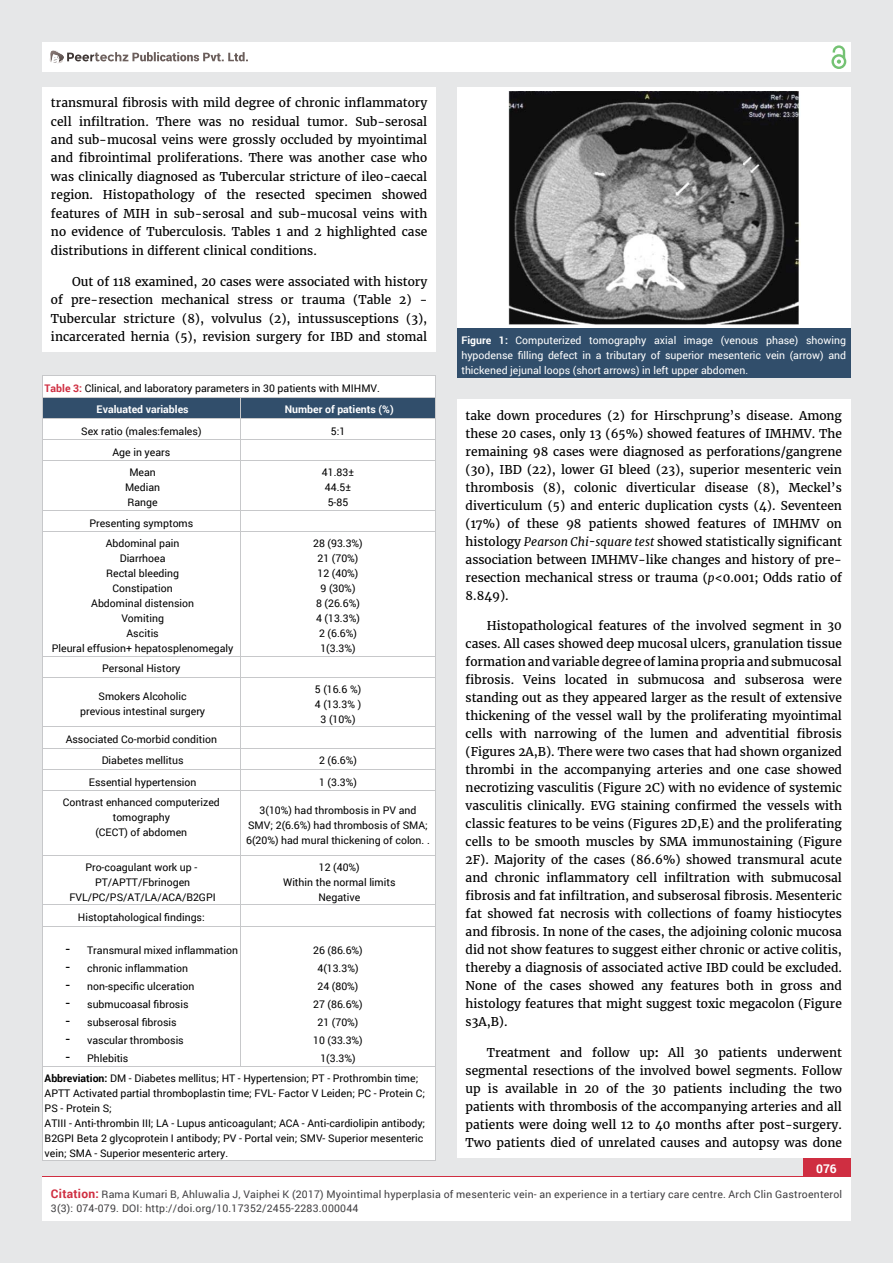
<style>
.page{position:relative;width:893px;height:1263px;background:#e6e7e8}
.page>*{position:absolute;margin:0;border:0;box-sizing:border-box;transform-origin:0 0}
.t1{font:12px/18px "Merriweather";color:#000;text-align:justify}
.t2{font:700 12px "Roboto";color:#fff}
.t3{font:10.5px/15px "Roboto";color:#000;text-align:center}
.t4{font:10.5px/13.5px "Roboto";letter-spacing:.02em;color:#414042}
.t5{font:10.5px/15px "Roboto";color:#fff;text-align:justify}
.t6{font:700 10.5px "Roboto";color:#fff}
.s1{font-weight:700;color:#cf2e41}
.s2{font-weight:700;color:#fff}
.s3{font-size:15px}
.s4{font-weight:700}
.s5{font-style:italic}
.s6{font-weight:700;font-size:12px;color:#cf2e41}
</style>
<div class="page">
<div style="left:42px;top:43px;width:808px;height:29px;background:#fff"></div>
<div style="left:831px;top:54px;width:15px;height:15px;border:2px solid #74c273;border-radius:50%"></div>
<svg style="left:831px;top:45px;width:15px;height:19px"></svg>
<div style="left:803px;top:1157px;width:47px;height:43px;background:#cf2e41"></div>
<svg style="left:49px;top:50px;width:199px;height:14px"></svg>
<div style="left:42px;top:1177px;width:809px;height:43px;background:#fff"></div>
<div style="left:42px;top:87px;width:394px;height:265px;background:#fff"></div>
<div style="left:457px;top:399px;width:393px;height:759px;background:#fff"></div>
<div style="left:43px;top:461px;width:393px;height:700px;background:#fff"></div>
<hr style="left:42px;top:418px;width:198px;height:1px;background:#c7c8ca">
<svg style="left:43px;top:376px;width:393px;height:85px;background:#cbd2d9"></svg>
<hr style="left:436px;top:461px;width:1px;height:49px;background:#c7c8ca">
<hr style="left:42px;top:532px;width:198px;height:1px;background:#c7c8ca">
<hr style="left:240px;top:532px;width:196px;height:1px;background:#c7c8ca">
<hr style="left:436px;top:532px;width:1px;height:124px;background:#c7c8ca">
<hr style="left:42px;top:677px;width:198px;height:1px;background:#c7c8ca">
<hr style="left:240px;top:677px;width:196px;height:1px;background:#c7c8ca">
<hr style="left:436px;top:678px;width:1px;height:49px;background:#c7c8ca">
<hr style="left:42px;top:748px;width:198px;height:1px;background:#c7c8ca">
<hr style="left:240px;top:748px;width:196px;height:1px;background:#c7c8ca">
<hr style="left:436px;top:791px;width:1px;height:64px;background:#c7c8ca">
<hr style="left:436px;top:855px;width:1px;height:50px;background:#c7c8ca">
<hr style="left:42px;top:905px;width:198px;height:1px;background:#c7c8ca">
<hr style="left:240px;top:905px;width:196px;height:1px;background:#c7c8ca">
<hr style="left:42px;top:926px;width:198px;height:1px;background:#c7c8ca">
<hr style="left:240px;top:926px;width:196px;height:1px;background:#c7c8ca">
<hr style="left:436px;top:926px;width:1px;height:140px;background:#c7c8ca">
<hr style="left:42px;top:1066px;width:198px;height:1px;background:#c7c8ca">
<hr style="left:240px;top:1066px;width:196px;height:1px;background:#c7c8ca">
<hr style="left:436px;top:1066px;width:1px;height:95px;background:#c7c8ca">
<hr style="left:42px;top:1161px;width:394px;height:1px;background:#c7c8ca">
<div style="left:457px;top:87px;width:393px;height:241px;background:#fff"></div>
<div style="left:457px;top:328px;width:393px;height:50px;background:#314e6b"></div>
<img style="left:508px;top:91px;width:292px;height:233px">
<p class="t1" style="left:51px;top:94px;width:378px;line-height:18.5px">transmural fibrosis with mild degree of chronic inflammatory cell infiltration. There was no residual tumor. Sub-serosal and sub-mucosal veins were grossly occluded by myointimal and fibrointimal proliferations. There was another case who was clinically diagnosed as Tubercular stricture of ileo-caecal region. Histopathology of the resected specimen showed features of MIH in sub-serosal and sub-mucosal veins with no evidence of Tuberculosis. Tables 1 and 2 highlighted case distributions in different clinical conditions.</p>
<p class="t1" style="left:51px;top:272px;width:378px;line-height:18.5px;text-indent:21px">Out of 118 examined, 20 cases were associated with history of pre-resection mechanical stress or trauma (Table 2) - Tubercular stricture (8), volvulus (2), intussusceptions (3), incarcerated hernia (5), revision surgery for IBD and stomal</p>
<p class="t3" style="left:97px;top:377px;width:285px;line-height:21.3px;text-align:left;text-indent:-52px"><span class="s1">Table 3:</span> Clinical, and laboratory parameters in 30 patients with MIHMV.<br><span class="s2">Evaluated variables</span></p>
<p class="t6" style="left:285px;top:402px;width:110px">Number of patients (%)</p>
<p class="t3" style="left:81px;top:423px;width:122px">Sex ratio (males:females)</p>
<p class="t3" style="left:331px;top:423px;width:16px">5:1</p>
<p class="t3" style="left:112px;top:442px;width:59px;line-height:20.4px">Age in years<br>Mean</p>
<p class="t3" style="left:125px;top:480px;width:37px;text-align:left">Median<br>Range</p>
<p class="t3" style="left:322px;top:465px;width:34px;text-align:left">41.83±<br>44.5±<br>5-85</p>
<p class="t3" style="left:89px;top:512px;width:105px;line-height:20.4px">Presenting symptoms<br>Abdominal pain</p>
<p class="t3" style="left:52px;top:550px;width:183px">Diarrhoea<br>Rectal bleeding<br>Constipation<br>Abdominal distension<br>Vomiting<br>Ascitis<br>Pleural effusion+ hepatosplenomegaly</p>
<p class="t3" style="left:313px;top:535px;width:51px">28 (93.3%)<br>21 (70%)<br>12 (40%)<br>9 (30%)<br>8 (26.6%)<br>4 (13.3%)<br>2 (6.6%)<br>1(3.3%)</p>
<p class="t3" style="left:102px;top:661px;width:80px">Personal History</p>
<p class="t3" style="left:80px;top:689px;width:127px">Smokers Alcoholic previous intestinal surgery</p>
<p class="t3" style="left:315px;top:681px;width:48px">5 (16.6 %)<br>4 (13.3% )<br>3 (10%)</p>
<p class="t3" style="left:66px;top:728px;width:153px;line-height:21.3px">Associated Co-morbid condition<br>Diabetes mellitus</p>
<p class="t3" style="left:319px;top:753px;width:39px">2 (6.6%)</p>
<p class="t3" style="left:89px;top:774px;width:109px">Essential hypertension</p>
<p class="t3" style="left:319px;top:774px;width:39px">1 (3.3%)</p>
<p class="t3" style="left:63px;top:794px;width:159px">Contrast enhanced computerized tomography<br>(CECT) of abdomen</p>
<p class="t3" style="left:246px;top:802px;width:185px">3(10%) had thrombosis in PV and<br>SMV; 2(6.6%) had thrombosis of SMA;<br>6(20%) had mural thickening of colon. .</p>
<p class="t3" style="left:69px;top:859px;width:148px">Pro-coagulant work up -<br>PT/APTT/Fbrinogen<br>FVL/PC/PS/AT/LA/ACA/B2GPI</p>
<p class="t3" style="left:283px;top:859px;width:114px">12 (40%)<br>Within the normal limits<br>Negative</p>
<p class="t3" style="left:78px;top:909px;width:128px">Histoptahological findings:</p>
<p class="t3" style="left:66px;top:943px;width:174px"><span class="s3">-</span> Transmural mixed inflammation</p>
<p class="t3" style="left:66px;top:961px;width:124px"><span class="s3">-</span> chronic inflammation</p>
<p class="t3" style="left:66px;top:979px;width:130px"><span class="s3">-</span> non-specific ulceration</p>
<p class="t3" style="left:66px;top:997px;width:124px"><span class="s3">-</span> submucoasal fibrosis</p>
<p class="t3" style="left:66px;top:1015px;width:112px"><span class="s3">-</span> subserosal fibrosis</p>
<p class="t3" style="left:66px;top:1033px;width:119px"><span class="s3">-</span> vascular thrombosis</p>
<p class="t3" style="left:66px;top:1051px;width:64px"><span class="s3">-</span> Phlebitis</p>
<p class="t3" style="left:313px;top:941px;width:51px;line-height:18px">26 (86.6%)<br>4(13.3%)<br>24 (80%)<br>27 (86.6%)<br>21 (70%)<br>10 (33.3%)<br>1(3.3%)</p>
<p class="t3" style="left:45px;top:1070px;width:382px;text-align:left"><span class="s4">Abbreviation:</span> DM - Diabetes mellitus; HT - Hypertension; PT - Prothrombin time; APTT Activated partial thromboplastin time; FVL- Factor V Leiden; PC - Protein C; PS - Protein S;<br>ATIII - Anti-thrombin III; LA - Lupus anticoagulant; ACA - Anti-cardiolipin antibody; B2GPI Beta 2 glycoprotein I antibody; PV - Portal vein; SMV- Superior mesenteric vein; SMA - Superior mesenteric artery.</p>
<p class="t5" style="left:461px;top:332px;width:386px"><span class="s4">Figure 1:</span> Computerized tomography axial image (venous phase) showing hypodense filling defect in a tributary of superior mesenteric vein (arrow) and thickened jejunal loops (short arrows) in left upper abdomen.</p>
<p class="t1" style="left:466px;top:406px;width:378px">take down procedures (2) for Hirschprung’s disease. Among these 20 cases, only 13 (65%) showed features of IMHMV. The remaining 98 cases were diagnosed as perforations/gangrene (30), IBD (22), lower GI bleed (23), superior mesenteric vein thrombosis (8), colonic diverticular disease (8), Meckel’s diverticulum (5) and enteric duplication cysts (4). Seventeen (17%) of these 98 patients showed features of IMHMV on histology <span class="s5">Pearson Chi-square test</span> showed statistically significant association between IMHMV-like changes and history of pre&shy;resection mechanical stress or trauma (<span class="s5">p</span>&lt;0.001; Odds ratio of 8.849).</p>
<p class="t1" style="left:466px;top:617px;width:378px;text-indent:21px">Histopathological features of the involved segment in 30 cases. All cases showed deep mucosal ulcers, granulation tissue formation and variable degree of lamina propria and submucosal fibrosis. Veins located in submucosa and subserosa were standing out as they appeared larger as the result of extensive thickening of the vessel wall by the proliferating myointimal cells with narrowing of the lumen and adventitial fibrosis (Figures 2A,B). There were two cases that had shown organized thrombi in the accompanying arteries and one case showed necrotizing vasculitis (Figure 2C) with no evidence of systemic vasculitis clinically. EVG staining confirmed the vessels with classic features to be veins (Figures 2D,E) and the proliferating cells to be smooth muscles by SMA immunostaining (Figure 2F). Majority of the cases (86.6%) showed transmural acute and chronic inflammatory cell infiltration with submucosal fibrosis and fat infiltration, and subserosal fibrosis. Mesenteric fat showed fat necrosis with collections of foamy histiocytes and fibrosis. In none of the cases, the adjoining colonic mucosa did not show features to suggest either chronic or active colitis, thereby a diagnosis of associated active IBD could be excluded.<br>None of the cases showed any features both in gross and histology features that might suggest toxic megacolon (Figure s3A,B).</p>
<p class="t1" style="left:466px;top:1044px;width:378px;text-indent:21px">Treatment and follow up<span class="s4">:</span> All 30 patients underwent segmental resections of the involved bowel segments. Follow up is available in 20 of the 30 patients including the two patients with thrombosis of the accompanying arteries and all patients were doing well 12 to 40 months after post-surgery.<br>Two patients died of unrelated causes and autopsy was done</p>
<p class="t2" style="left:816px;top:1161px;width:22px">076</p>
<p class="t4" style="left:51px;top:1188px;width:793px"><span class="s6">Citation:</span> Rama Kumari B, Ahluwalia J, Vaiphei K (2017) Myointimal hyperplasia of mesenteric vein- an experience in a tertiary care centre. Arch Clin Gastroenterol<br>3(3): 074-079. DOI: http://doi.org/10.17352/2455-2283.000044</p>
</div>
